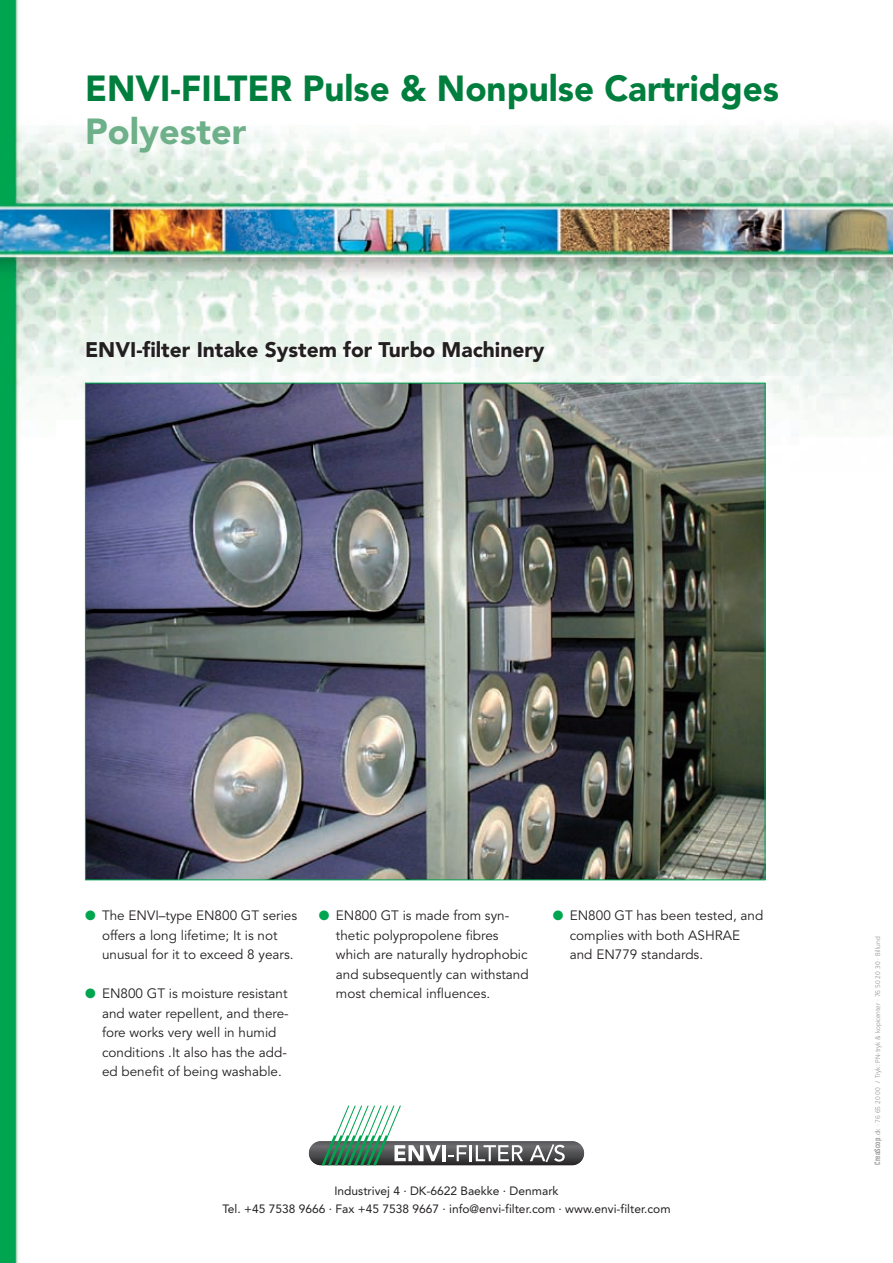
<style>
.page{position:relative;width:893px;height:1263px;background:#fff}
.page>*{position:absolute;margin:0;border:0;box-sizing:border-box;transform-origin:0 0}
.t1{font:900 36px "Avenir LT";color:#007e3d}
.t2{font:900 36px "Avenir LT";color:#6eb089}
.t3{font:900 21px "Avenir LT";color:#231f20}
.t4{font:13.5px/19.5px "Avenir LT";color:#231f20}
.t5{font:12px/18px "Avenir LT";color:#231f20;text-align:center}
.t6{font:300 6.75px "Frutiger LT";color:#939598}
.s1{color:#00a54f}
.s2{font-family:"Helium";font-weight:600;font-size:7.5px}
</style>
<div class="page">
<img style="left:0;top:0;width:893px;height:1263px">
<svg style="left:309px;top:1141px;width:275px;height:24px;background:#4d4d4f"></svg>
<svg style="left:322px;top:1106px;width:119px;height:59px"></svg>
<hr style="left:442px;top:1145px;width:4px;height:16px;background:#fff">
<svg style="left:448px;top:1145px;width:19px;height:16px"></svg>
<hr style="left:469px;top:1145px;width:3px;height:16px;background:#fff">
<svg style="left:476px;top:1145px;width:47px;height:16px"></svg>
<svg style="left:530px;top:1144px;width:35px;height:18px"></svg>
<img style="left:87px;top:385px;width:676px;height:493px">
<h1 class="t1" style="left:85px;top:66px;width:695px">ENVI-FILTER Pulse &amp; Nonpulse Cartridges</h1>
<h1 class="t2" style="left:85px;top:110px;width:163px">Polyester</h1>
<h2 class="t3" style="left:85px;top:337px;width:461px">ENVI-filter Intake System for Turbo Machinery</h2>
<p class="t4" style="left:102px;top:906px;width:197px;text-indent:-17px"><span class="s1">●</span> The ENVI–type EN800 GT series offers a long lifetime; It is not unusual for it to exceed 8 years.</p>
<p class="t4" style="left:102px;top:984px;width:188px;text-indent:-17px"><span class="s1">●</span> EN800 GT is moisture resistant and water repellent, and there&shy;fore works very well in humid conditions .It also has the add&shy;ed benefit of being washable.</p>
<p class="t4" style="left:336px;top:906px;width:194px;text-indent:-17px"><span class="s1">●</span> EN800 GT is made from syn&shy;thetic polypropolene fibres which are naturally hydrophobic and subsequently can withstand most chemical influences.</p>
<p class="t4" style="left:570px;top:906px;width:195px;text-indent:-17px"><span class="s1">●</span> EN800 GT has been tested, and complies with both ASHRAE and EN779 standards.</p>
<p class="t5" style="left:222px;top:1182px;width:450px">Industrivej 4 · DK-6622 Baekke · Denmark<br>Tel. +45 7538 9666 · Fax +45 7538 9667 · info@envi-filter.com · www.envi-filter.com</p>
<p class="t6" style="left:874px;top:1165px;width:230px;rotate:-90deg"><span class="s2">CreaScop</span>.dk · 76 65 20 00 / Tryk: PN-tryk &amp; kopicenter · 76 50 20 30 · Billund</p>
</div>
